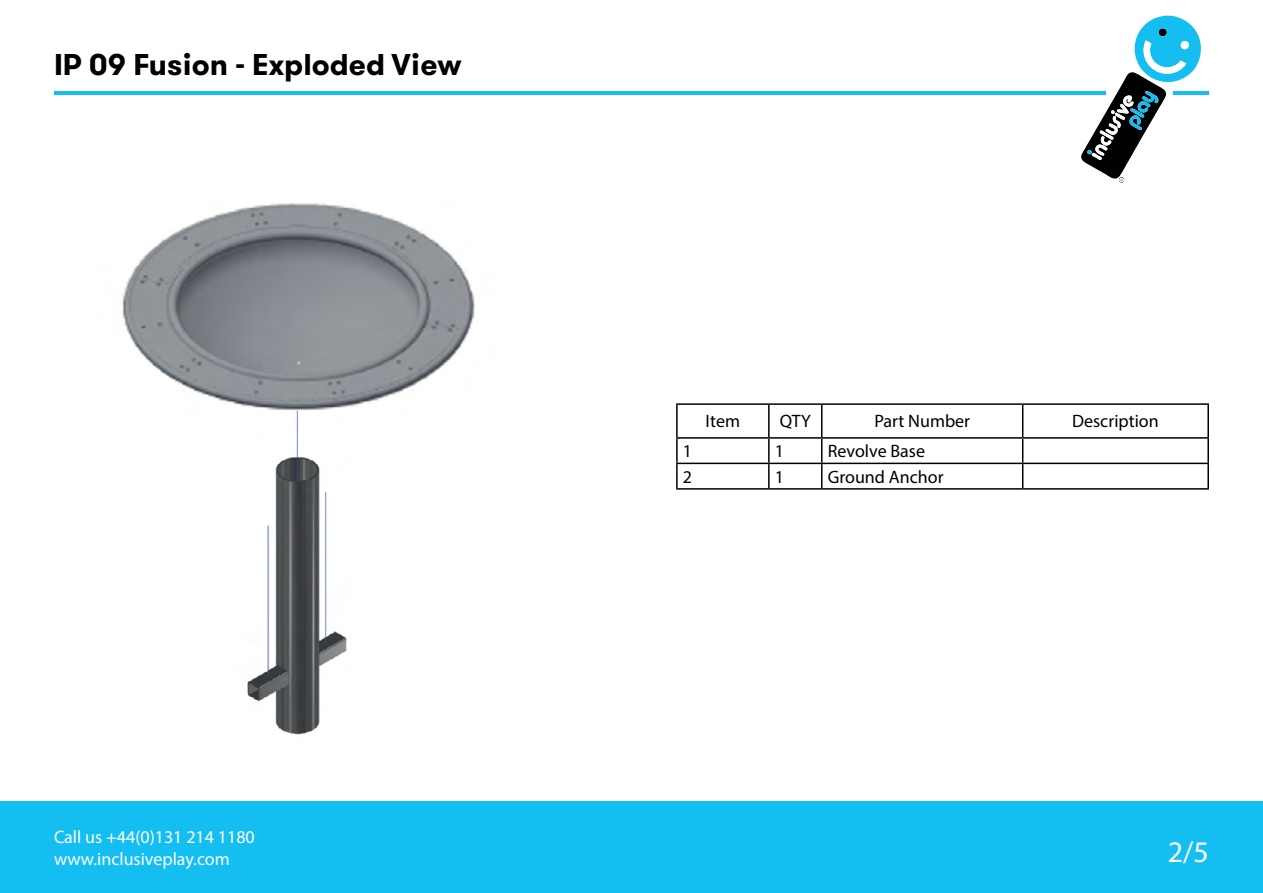
<style>
.page{position:relative;width:1263px;height:893px;background:#fff}
.page>*{position:absolute;margin:0;border:0;box-sizing:border-box;transform-origin:0 0}
.t1{font:700 30px "GT Walsheim";color:#000}
.t2{font:30px "Myriad Pro";color:#fff}
.t3{font:18px "Myriad Pro";color:#000}
.t4{font:18px/21.6px "Myriad Pro";color:#fff}
</style>
<div class="page">
<hr style="left:54px;top:91px;width:1051px;height:3px;background:#15bef0">
<svg style="left:1081px;top:15px;width:122px;height:168px"></svg>
<hr style="left:1174px;top:91px;width:35px;height:3px;background:#15bef0">
<div style="left:0;top:802px;width:1263px;height:91px;background:#15bef0"></div>
<hr style="left:676px;top:403px;width:93px;height:2px;background:#000">
<hr style="left:676px;top:405px;width:2px;height:32px;background:#000">
<hr style="left:769px;top:403px;width:53px;height:2px;background:#000">
<hr style="left:768px;top:405px;width:2px;height:32px;background:#000">
<hr style="left:822px;top:403px;width:201px;height:2px;background:#000">
<hr style="left:821px;top:405px;width:1px;height:32px;background:#000">
<hr style="left:1023px;top:403px;width:186px;height:2px;background:#000">
<hr style="left:1022px;top:405px;width:1px;height:32px;background:#000">
<hr style="left:1207px;top:405px;width:2px;height:32px;background:#000">
<hr style="left:676px;top:437px;width:93px;height:2px;background:#000">
<hr style="left:676px;top:439px;width:2px;height:24px;background:#000">
<hr style="left:769px;top:437px;width:53px;height:2px;background:#000">
<hr style="left:768px;top:439px;width:2px;height:24px;background:#000">
<hr style="left:822px;top:437px;width:201px;height:2px;background:#000">
<hr style="left:1023px;top:437px;width:186px;height:2px;background:#000">
<hr style="left:1207px;top:439px;width:2px;height:24px;background:#000">
<hr style="left:676px;top:463px;width:93px;height:1px;background:#000">
<hr style="left:676px;top:464px;width:2px;height:24px;background:#000">
<hr style="left:769px;top:463px;width:53px;height:1px;background:#000">
<hr style="left:768px;top:464px;width:2px;height:24px;background:#000">
<hr style="left:822px;top:463px;width:201px;height:1px;background:#000">
<svg style="left:821px;top:439px;width:1px;height:49px"></svg>
<hr style="left:1023px;top:463px;width:186px;height:1px;background:#000">
<svg style="left:1022px;top:439px;width:1px;height:49px"></svg>
<hr style="left:1207px;top:464px;width:2px;height:24px;background:#000">
<hr style="left:676px;top:488px;width:93px;height:2px;background:#000">
<hr style="left:769px;top:488px;width:53px;height:2px;background:#000">
<hr style="left:822px;top:488px;width:201px;height:2px;background:#000">
<hr style="left:1023px;top:488px;width:186px;height:2px;background:#000">
<img style="left:122px;top:203px;width:353px;height:532px">
<h1 class="t1" style="left:54px;top:45px;width:409px">IP 09 Fusion - Exploded View</h1>
<p class="t4" style="left:54px;top:826px;width:202px">Call us +44(0)131 214 1180 www.inclusiveplay.com</p>
<p class="t3" style="left:706px;top:410px;width:36px">Item</p>
<p class="t3" style="left:780px;top:410px;width:33px">QTY</p>
<p class="t3" style="left:874px;top:410px;width:97px">Part Number</p>
<p class="t3" style="left:1072px;top:410px;width:88px">Description</p>
<p class="t3" style="left:683px;top:440px;width:11px">1</p>
<p class="t3" style="left:775px;top:440px;width:11px">1</p>
<p class="t3" style="left:828px;top:440px;width:99px">Revolve Base</p>
<p class="t3" style="left:683px;top:466px;width:11px">2</p>
<p class="t3" style="left:775px;top:466px;width:11px">1</p>
<p class="t3" style="left:828px;top:466px;width:117px">Ground Anchor</p>
<h1 class="t2" style="left:1168px;top:833px;width:43px">2/5</h1>
</div>
